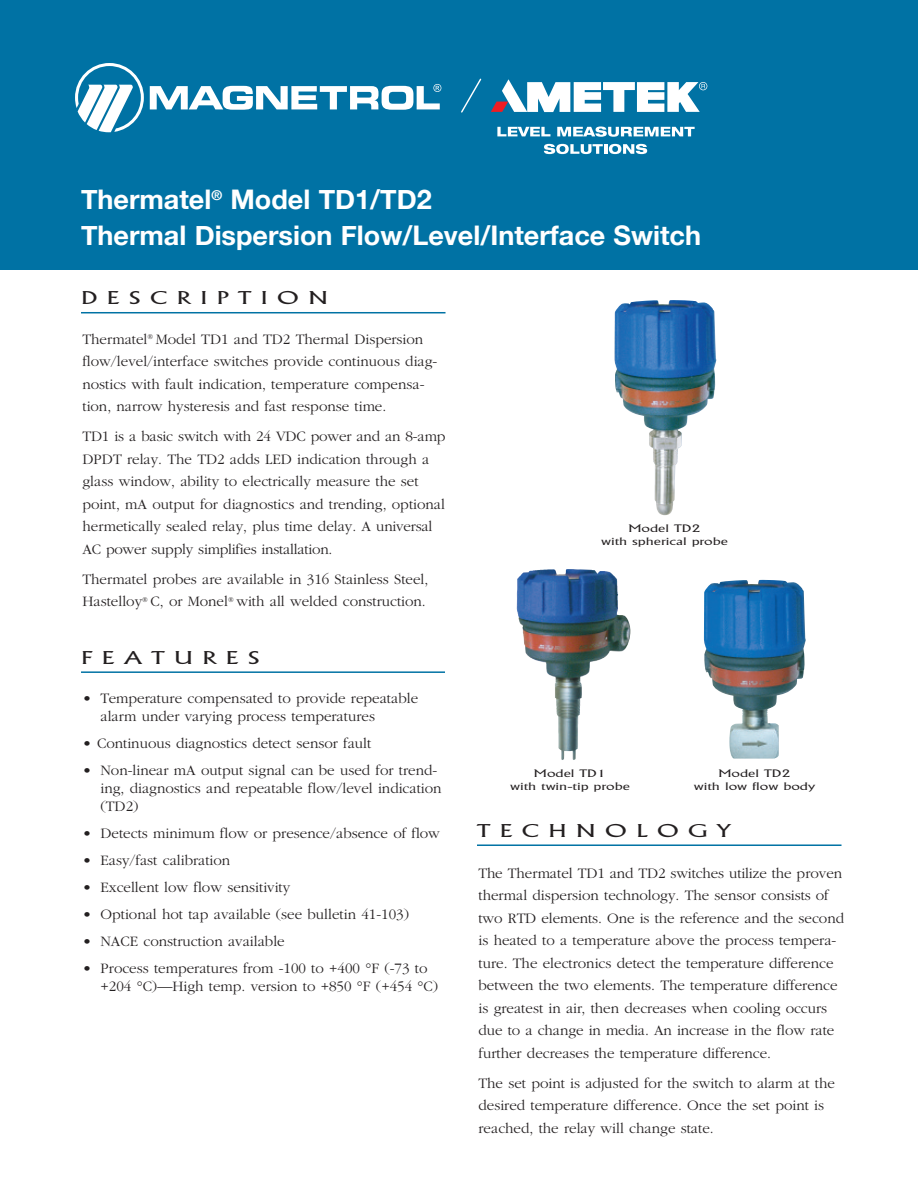
<style>
.page{position:relative;width:918px;height:1188px;background:#fff}
.page>*{position:absolute;margin:0;border:0;box-sizing:border-box;transform-origin:0 0}
.t1{font:700 27px/36px "Helvetica Neue";color:#fff}
.t2{font:300 18px "Alberta Wide";letter-spacing:.525em;color:#231f20}
.t3{font:300 15px/22.5px "Garamond";color:#231f20}
.t4{font:300 10.5px/13.5px "Alberta Wide";color:#231f20;text-align:center}
</style>
<div class="page">
<hr style="left:81px;top:312px;width:365px;height:1px;background:#0072a4">
<hr style="left:477px;top:844px;width:365px;height:2px;background:#0072a4">
<hr style="left:81px;top:671px;width:364px;height:2px;background:#0072a4">
<img style="left:704px;top:580px;width:102px;height:179px">
<img style="left:614px;top:300px;width:102px;height:215px">
<img style="left:517px;top:569px;width:114px;height:191px">
<div style="left:0;top:0;width:918px;height:270px;background:#0072a4"></div>
<svg style="left:150px;top:84px;width:291px;height:26px"></svg>
<svg style="left:75px;top:63px;width:69px;height:69px"></svg>
<svg style="left:491px;top:79px;width:216px;height:33px"></svg>
<svg style="left:497px;top:127px;width:53px;height:9px"></svg>
<svg style="left:557px;top:127px;width:138px;height:10px"></svg>
<svg style="left:544px;top:144px;width:103px;height:10px"></svg>
<svg style="left:461px;top:78px;width:21px;height:35px"></svg>
<h1 class="t1" style="left:81px;top:181px;width:622px">Thermatel<sup>®</sup> Model TD1/TD2<br>Thermal Dispersion Flow/Level/Interface Switch</h1>
<p class="t2" style="left:81px;top:288px;width:248px">DESCRIPTION</p>
<p class="t3" style="left:82px;top:327px;width:356px">Thermatel<sup>®</sup> Model TD1 and TD2 Thermal Dispersion flow/level/interface switches provide continuous diag&shy;nostics with fault indication, temperature compensa&shy;tion, narrow hysteresis and fast response time.</p>
<p class="t3" style="left:82px;top:425px;width:365px">TD1 is a basic switch with 24 VDC power and an 8-amp DPDT relay. The TD2 adds LED indication through a glass window, ability to electrically measure the set point, mA output for diagnostics and trending, optional hermetically sealed relay, plus time delay. A universal AC power supply simplifies installation.</p>
<p class="t3" style="left:82px;top:567px;width:347px">Thermatel probes are available in 316 Stainless Steel,<br>Hastelloy<sup>®</sup> C, or Monel<sup>®</sup> with all welded construction.</p>
<p class="t2" style="left:81px;top:647px;width:180px">FEATURES</p>
<p class="t3" style="left:100px;top:689px;width:319px;line-height:18px;text-indent:-18px">• Temperature compensated to provide repeatable alarm under varying process temperatures</p>
<p class="t3" style="left:82px;top:732px;width:290px">• Continuous diagnostics detect sensor fault</p>
<p class="t3" style="left:100px;top:761px;width:343px;line-height:18px;text-indent:-18px">• Non-linear mA output signal can be used for trend&shy;ing, diagnostics and repeatable flow/level indication (TD2)</p>
<p class="t3" style="left:82px;top:822px;width:359px">• Detects minimum flow or presence/absence of flow</p>
<p class="t3" style="left:82px;top:849px;width:149px">• Easy/fast calibration</p>
<p class="t3" style="left:82px;top:876px;width:209px">• Excellent low flow sensitivity</p>
<p class="t3" style="left:82px;top:903px;width:328px">• Optional hot tap available (see bulletin 41-103)</p>
<p class="t3" style="left:82px;top:930px;width:204px">• NACE construction available</p>
<p class="t3" style="left:100px;top:959px;width:339px;line-height:18px;text-indent:-18px">• Process temperatures from -100 to +400 °F (-73 to +204 °C)—High temp. version to +850 °F (+454 °C)</p>
<p class="t4" style="left:601px;top:522px;width:128px">Model TD2<br>with spherical probe</p>
<p class="t4" style="left:510px;top:767px;width:121px">Model TD1<br>with twin-tip probe</p>
<p class="t4" style="left:694px;top:767px;width:123px">Model TD2<br>with low flow body</p>
<p class="t2" style="left:477px;top:821px;width:255px">TECHNOLOGY</p>
<p class="t3" style="left:478px;top:861px;width:367px">The Thermatel TD1 and TD2 switches utilize the proven thermal dispersion technology. The sensor consists of two RTD elements. One is the reference and the second is heated to a temperature above the process tempera&shy;ture. The electronics detect the temperature difference between the two elements. The temperature difference is greatest in air, then decreases when cooling occurs due to a change in media. An increase in the flow rate further decreases the temperature difference.</p>
<p class="t3" style="left:479px;top:1071px;width:358px">The set point is adjusted for the switch to alarm at the desired temperature difference. Once the set point is reached, the relay will change state.</p>
</div>
